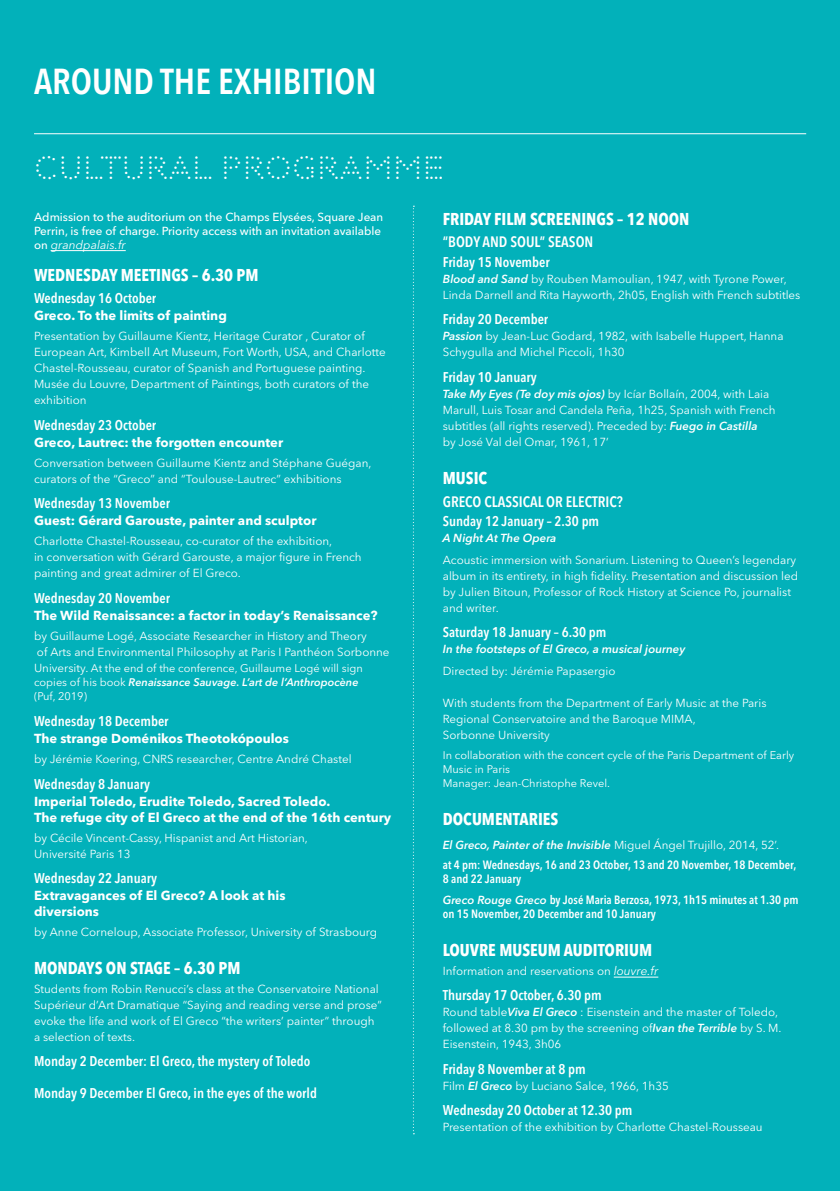
<style>
.page{position:relative;width:840px;height:1191px;background:#fff}
.page>*{position:absolute;margin:0;border:0;box-sizing:border-box;transform-origin:0 0}
.t1{font:600 36px "Avenir Next Condensed";color:#fff}
.t2{font:32px "RMNGP Constellation Petite";letter-spacing:.01em;color:#fff}
.t3{font:700 condensed 17px "Avenir Next LT Pro";color:#fff}
.t4{font:600 condensed 15px "Avenir Next LT Pro";color:#fff}
.t5{font:600 condensed 14px "Avenir Next LT Pro";color:#fff}
.t6{font:700 13px/16px "Avenir Next LT Pro";color:#fff}
.t7{font:600 condensed 12px/14px "Avenir Next LT Pro";color:#fff}
.t8{font:italic 12px "Avenir Next LT Pro";color:#fff}
.t9{font:11.6px/16px "Avenir Next LT Pro";color:#fff}
.t10{font:500 11.6px/14px "Avenir Next LT Pro";color:#fff}
.t11{font:italic 600 11.6px "Avenir Next LT Pro";color:#fff}
.t12{font:11px/14px "Avenir Next LT Pro";color:#fff}
.s1{font-weight:500;font-style:normal;font-size:11.6px}
.s2{font-size:11.6px}
.s3{font-weight:600;font-style:italic}
.s4{font-weight:400;font-style:normal}
.s5{font-style:italic;font-stretch:normal;font-size:11.6px}
.s6{font-style:italic;font-size:12px}
</style>
<div class="page">
<div style="left:0;top:0;width:839px;height:1191px;background:#02b1ba"></div>
<hr style="left:34px;top:133px;width:771px;height:1px;background:#fff">
<hr style="left:51px;top:250px;width:75px;height:1px;background:#fff">
<hr style="left:613px;top:976px;width:45px;height:1px;background:#fff">
<svg style="left:412px;top:206px;width:2px;height:928px"></svg>
<h1 class="t1" style="left:34px;top:50px;width:344px">AROUND THE EXHIBITION</h1>
<h2 class="t2" style="left:34px;top:150px;width:411px">CULTURAL PROGRAMME</h2>
<p class="t10" style="left:34px;top:209px;width:350px">Admission to the auditorium on the Champs Elysées, Square Jean<br>Perrin, is free of charge. Priority access with an invitation available</p>
<p class="t8" style="left:34px;top:237px;width:93px"><span class="s1">on</span> grandpalais.fr</p>
<h3 class="t3" style="left:34px;top:264px;width:226px">WEDNESDAY MEETINGS – 6.30 PM</h3>
<p class="t5" style="left:34px;top:290px;width:124px">Wednesday 16 October</p>
<p class="t6" style="left:34px;top:308px;width:194px">Greco. To the limits of painting</p>
<p class="t9" style="left:34px;top:328px;width:353px">Presentation by Guillaume Kientz, Heritage Curator , Curator of European Art, Kimbell Art Museum, Fort Worth, USA, and Charlotte Chastel-Rousseau, curator of Spanish and Portuguese painting.<br>Musée du Louvre, Department of Paintings, both curators of the exhibition</p>
<p class="t5" style="left:34px;top:416px;width:124px">Wednesday 23 October</p>
<p class="t6" style="left:34px;top:434px;width:250px">Greco, Lautrec: the forgotten encounter</p>
<p class="t9" style="left:34px;top:455px;width:339px">Conversation between Guillaume Kientz and Stéphane Guégan, curators of the “Greco” and “Toulouse-Lautrec” exhibitions</p>
<p class="t5" style="left:34px;top:495px;width:137px">Wednesday 13 November</p>
<p class="t6" style="left:34px;top:513px;width:284px">Guest: Gérard Garouste, painter and sculptor</p>
<p class="t9" style="left:34px;top:533px;width:329px">Charlotte Chastel-Rousseau, co-curator of the exhibition,<br>in conversation with Gérard Garouste, a major figure in French painting and great admirer of El Greco.</p>
<p class="t5" style="left:34px;top:589px;width:137px">Wednesday 20 November</p>
<p class="t6" style="left:34px;top:607px;width:345px">The Wild Renaissance: a factor in today’s Renaissance?</p>
<p class="t9" style="left:34px;top:628px;width:357px">by Guillaume Logé, Associate Researcher in History and Theory<br>of Arts and Environmental Philosophy at Paris I Panthéon Sorbonne</p>
<p class="t12" style="left:34px;top:661px;width:330px"><span class="s2">University.</span> At the end of the conference, Guillaume Logé will sign copies of his book <span class="s3">Renaissance Sauvage. L’art de l’Anthropocène </span>(Puf, 2019)</p>
<p class="t5" style="left:34px;top:713px;width:136px">Wednesday 18 December</p>
<p class="t6" style="left:34px;top:730px;width:256px">The strange Doménikos Theotokópoulos</p>
<p class="t9" style="left:34px;top:751px;width:319px">by Jérémie Koering, CNRS researcher, Centre André Chastel</p>
<p class="t5" style="left:34px;top:775px;width:117px">Wednesday 8 January</p>
<p class="t6" style="left:34px;top:793px;width:358px">Imperial Toledo, Erudite Toledo, Sacred Toledo.<br>The refuge city of El Greco at the end of the 16th century</p>
<p class="t9" style="left:34px;top:829px;width:275px">by Cécile Vincent-Cassy, Hispanist and Art Historian,<br>Université Paris 13</p>
<p class="t5" style="left:34px;top:869px;width:124px">Wednesday 22 January</p>
<p class="t6" style="left:34px;top:887px;width:253px">Extravagances of El Greco? A look at his diversions</p>
<p class="t9" style="left:34px;top:924px;width:344px">by Anne Corneloup, Associate Professor, University of Strasbourg</p>
<h3 class="t3" style="left:34px;top:957px;width:208px">MONDAYS ON STAGE – 6.30 PM</h3>
<p class="t9" style="left:34px;top:981px;width:349px">Students from Robin Renucci’s class at the Conservatoire National Supérieur d’Art Dramatique “Saying and reading verse and prose” evoke the life and work of El Greco “the writers’ painter” through a selection of texts.</p>
<p class="t5" style="left:34px;top:1053px;width:278px">Monday 2 December: El Greco, the mystery of Toledo</p>
<p class="t5" style="left:34px;top:1085px;width:284px">Monday 9 December El Greco, in the eyes of the world</p>
<h3 class="t3" style="left:442px;top:208px;width:248px">FRIDAY FILM SCREENINGS – 12 NOON</h3>
<p class="t4" style="left:442px;top:233px;width:152px">“BODY AND SOUL” SEASON</p>
<p class="t5" style="left:442px;top:254px;width:108px">Friday 15 November</p>
<p class="t9" style="left:442px;top:271px;width:359px"><span class="s3">Blood and Sand</span> by Rouben Mamoulian, 1947, with Tyrone Power,<br>Linda Darnell and Rita Hayworth, 2h05, English with French subtitles</p>
<p class="t5" style="left:442px;top:311px;width:107px">Friday 20 December</p>
<p class="t9" style="left:442px;top:328px;width:342px"><span class="s3">Passion</span> by Jean-Luc Godard, 1982, with Isabelle Huppert, Hanna<br>Schygulla and Michel Piccoli, 1h30</p>
<p class="t5" style="left:442px;top:368px;width:95px">Friday 10 January</p>
<p class="t9" style="left:442px;top:386px;width:334px"><span class="s3">Take My Eyes (Te doy mis ojos)</span> by Icíar Bollaín, 2004, with Laia Marull, Luis Tosar and Candela Peña, 1h25, Spanish with French subtitles (all rights reserved). Preceded by: <span class="s3">Fuego in Castilla<br></span>by José Val del Omar, 1961, 17’</p>
<h3 class="t3" style="left:442px;top:467px;width:46px">MUSIC</h3>
<p class="t4" style="left:442px;top:492px;width:181px">GRECO CLASSICAL OR ELECTRIC?</p>
<p class="t5" style="left:442px;top:513px;width:158px">Sunday 12 January – 2.30 pm</p>
<p class="t11" style="left:442px;top:531px;width:115px">A Night At The Opera</p>
<p class="t9" style="left:442px;top:552px;width:356px">Acoustic immersion with Sonarium. Listening to Queen’s legendary album in its entirety, in high fidelity. Presentation and discussion led by Julien Bitoun, Professor of Rock History at Science Po, journalist and writer.</p>
<p class="t5" style="left:442px;top:624px;width:165px">Saturday 18 January – 6.30 pm</p>
<p class="t11" style="left:442px;top:642px;width:244px">In the footsteps of El Greco, a musical journey</p>
<p class="t9" style="left:442px;top:663px;width:174px">Directed by: Jérémie Papasergio</p>
<p class="t9" style="left:442px;top:695px;width:325px">With students from the Department of Early Music at the Paris<br>Regional Conservatoire and the Baroque MIMA,<br>Sorbonne University</p>
<p class="t12" style="left:442px;top:748px;width:353px">In collaboration with the concert cycle of the Paris Department of Early<br>Music in Paris<br>Manager: Jean-Christophe Revel.</p>
<h3 class="t3" style="left:442px;top:808px;width:117px">DOCUMENTARIES</h3>
<p class="t11" style="left:442px;top:838px;width:338px">El Greco, Painter of the Invisible <span class="s4">Miguel Ángel Trujillo, 2014, 52’.</span></p>
<p class="t7" style="left:442px;top:857px;width:355px">at 4 pm: Wednesdays, 16 and 23 October, 13 and 20 November, 18 December,<br>8 and 22 January</p>
<p class="t7" style="left:442px;top:893px;width:357px"><span class="s5">Greco Rouge Greco</span> by José Maria Berzosa, 1973, 1h15 minutes at 1.30 pm on 15 November, 20 December and 10 January</p>
<h3 class="t3" style="left:442px;top:940px;width:211px">LOUVRE MUSEUM AUDITORIUM</h3>
<p class="t9" style="left:442px;top:963px;width:217px">Information and reservations on <span class="s6">louvre.fr</span></p>
<p class="t5" style="left:442px;top:987px;width:160px">Thursday 17 October, 6.30 pm</p>
<p class="t9" style="left:442px;top:1004px;width:340px">Round table<span class="s3">Viva El Greco</span> : Eisenstein and the master of Toledo, followed at 8.30 pm by the screening of<span class="s3">Ivan the Terrible</span> by S. M.<br>Eisenstein, 1943, 3h06</p>
<p class="t5" style="left:442px;top:1060px;width:144px">Friday 8 November at 8 pm</p>
<p class="t9" style="left:442px;top:1077px;width:227px">Film <span class="s3">El Greco</span> by Luciano Salce, 1966, 1h35</p>
<p class="t5" style="left:442px;top:1101px;width:191px">Wednesday 20 October at 12.30 pm</p>
<p class="t9" style="left:442px;top:1119px;width:321px">Presentation of the exhibition by Charlotte Chastel-Rousseau</p>
</div>
